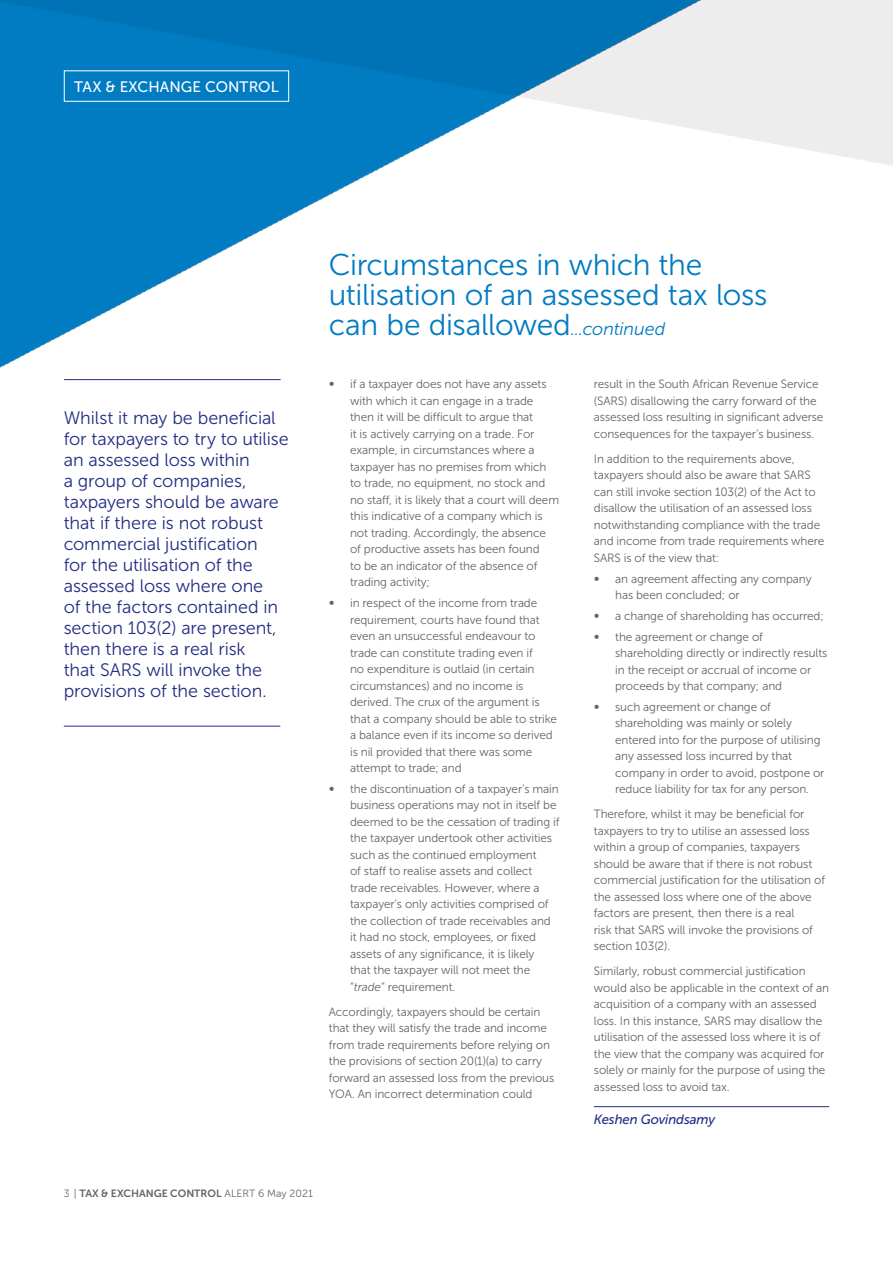
<style>
.page{position:relative;width:893px;height:1263px;background:#fff}
.page>*{position:absolute;margin:0;border:0;box-sizing:border-box;transform-origin:0 0}
.t1{font:30px/30px "Museo Sans 300";letter-spacing:-.01em;color:#007bc2}
.t2{font:18px/21px "Museo Sans 300";letter-spacing:-.005em;color:#232e83}
.t3{font:15.15px "Museo Sans 500";letter-spacing:.005em;color:#fff}
.t4{font:italic 13.5px "Museo Sans 500";letter-spacing:-.01em;color:#232e83}
.t5{font:12px/16.5px "Museo Sans 300";letter-spacing:-.01em;color:#636466}
.t6{font:10.5px "Museo Sans 700";color:#636466}
.s1{font-style:italic;font-size:18px}
.s2{font-style:italic}
.s3{font-family:"Museo Sans 300"}
</style>
<div class="page">
<img style="left:0;top:0;width:893px;height:381px">
<hr style="left:594px;top:1106px;width:235px;height:1px;background:#232e83">
<hr style="left:64px;top:379px;width:217px;height:1px;background:#232e83">
<hr style="left:64px;top:726px;width:216px;height:1px;background:#232e83">
<div style="left:64px;top:70px;width:225px;height:32px;border:1px solid #fff"></div>
<p class="t3" style="left:74px;top:78px;width:206px">TAX &amp; EXCHANGE CONTROL</p>
<p class="t2" style="left:64px;top:407px;width:226px">Whilst it may be beneficial for taxpayers to try to utilise an assessed loss within<br>a group of companies, taxpayers should be aware that if there is not robust commercial justification<br>for the utilisation of the assessed loss where one<br>of the factors contained in section 103(2) are present, then there is a real risk<br>that SARS will invoke the provisions of the section.</p>
<h1 class="t1" style="left:329px;top:250px;width:440px">Circumstances in which the utilisation of an assessed tax loss can be disallowed<span class="s1">...continued</span></h1>
<p class="t5" style="left:329px;top:376px;width:7px">∞</p>
<p class="t5" style="left:350px;top:376px;width:210px">if a taxpayer does not have any assets with which it can engage in a trade then it will be difficult to argue that<br>it is actively carrying on a trade. For example, in circumstances where a taxpayer has no premises from which to trade, no equipment, no stock and no staff, it is likely that a court will deem this indicative of a company which is not trading. Accordingly, the absence of productive assets has been found<br>to be an indicator of the absence of trading activity;</p>
<p class="t5" style="left:329px;top:595px;width:7px">∞</p>
<p class="t5" style="left:350px;top:595px;width:208px">in respect of the income from trade requirement, courts have found that even an unsuccessful endeavour to trade can constitute trading even if<br>no expenditure is outlaid (in certain circumstances) and no income is derived. The crux of the argument is that a company should be able to strike a balance even if its income so derived is nil provided that there was some attempt to trade; and</p>
<p class="t5" style="left:329px;top:780px;width:7px">∞</p>
<p class="t5" style="left:350px;top:780px;width:211px">the discontinuation of a taxpayer’s main business operations may not in itself be deemed to be the cessation of trading if the taxpayer undertook other activities such as the continued employment<br>of staff to realise assets and collect trade receivables. However, where a taxpayer’s only activities comprised of the collection of trade receivables and it had no stock, employees, or fixed assets of any significance, it is likely<br>that the taxpayer will not meet the “<span class="s2">trade</span>” requirement.</p>
<p class="t5" style="left:329px;top:1003px;width:227px">Accordingly, taxpayers should be certain that they will satisfy the trade and income from trade requirements before relying on the provisions of section 20(1)(a) to carry forward an assessed loss from the previous YOA. An incorrect determination could</p>
<p class="t5" style="left:594px;top:376px;width:231px">result in the South African Revenue Service (SARS) disallowing the carry forward of the assessed loss resulting in significant adverse consequences for the taxpayer’s business.</p>
<p class="t5" style="left:594px;top:450px;width:232px">In addition to the requirements above, taxpayers should also be aware that SARS can still invoke section 103(2) of the Act to disallow the utilisation of an assessed loss notwithstanding compliance with the trade and income from trade requirements where SARS is of the view that:</p>
<p class="t5" style="left:594px;top:570px;width:7px">∞</p>
<p class="t5" style="left:615px;top:570px;width:198px">an agreement affecting any company has been concluded; or</p>
<p class="t5" style="left:594px;top:607px;width:7px">∞</p>
<p class="t5" style="left:615px;top:607px;width:210px">a change of shareholding has occurred;</p>
<p class="t5" style="left:594px;top:628px;width:7px">∞</p>
<p class="t5" style="left:615px;top:628px;width:214px">the agreement or change of shareholding directly or indirectly results in the receipt or accrual of income or proceeds by that company; and</p>
<p class="t5" style="left:594px;top:698px;width:7px">∞</p>
<p class="t5" style="left:615px;top:698px;width:211px">such agreement or change of shareholding was mainly or solely entered into for the purpose of utilising any assessed loss incurred by that company in order to avoid, postpone or reduce liability for tax for any person.</p>
<p class="t5" style="left:594px;top:806px;width:233px">Therefore, whilst it may be beneficial for taxpayers to try to utilise an assessed loss within a group of companies, taxpayers should be aware that if there is not robust commercial justification for the utilisation of the assessed loss where one of the above factors are present, then there is a real<br>risk that SARS will invoke the provisions of section 103(2).</p>
<p class="t5" style="left:594px;top:963px;width:237px">Similarly, robust commercial justification would also be applicable in the context of an acquisition of a company with an assessed loss. In this instance, SARS may disallow the utilisation of the assessed loss where it is of the view that the company was acquired for solely or mainly for the purpose of using the assessed loss to avoid tax.</p>
<p class="t4" style="left:594px;top:1112px;width:123px">Keshen Govindsamy</p>
<p class="t6" style="left:64px;top:1187px;width:251px"><span class="s3">3 |</span> TAX &amp; EXCHANGE CONTROL <span class="s3">ALERT 6 May 2021</span></p>
</div>
